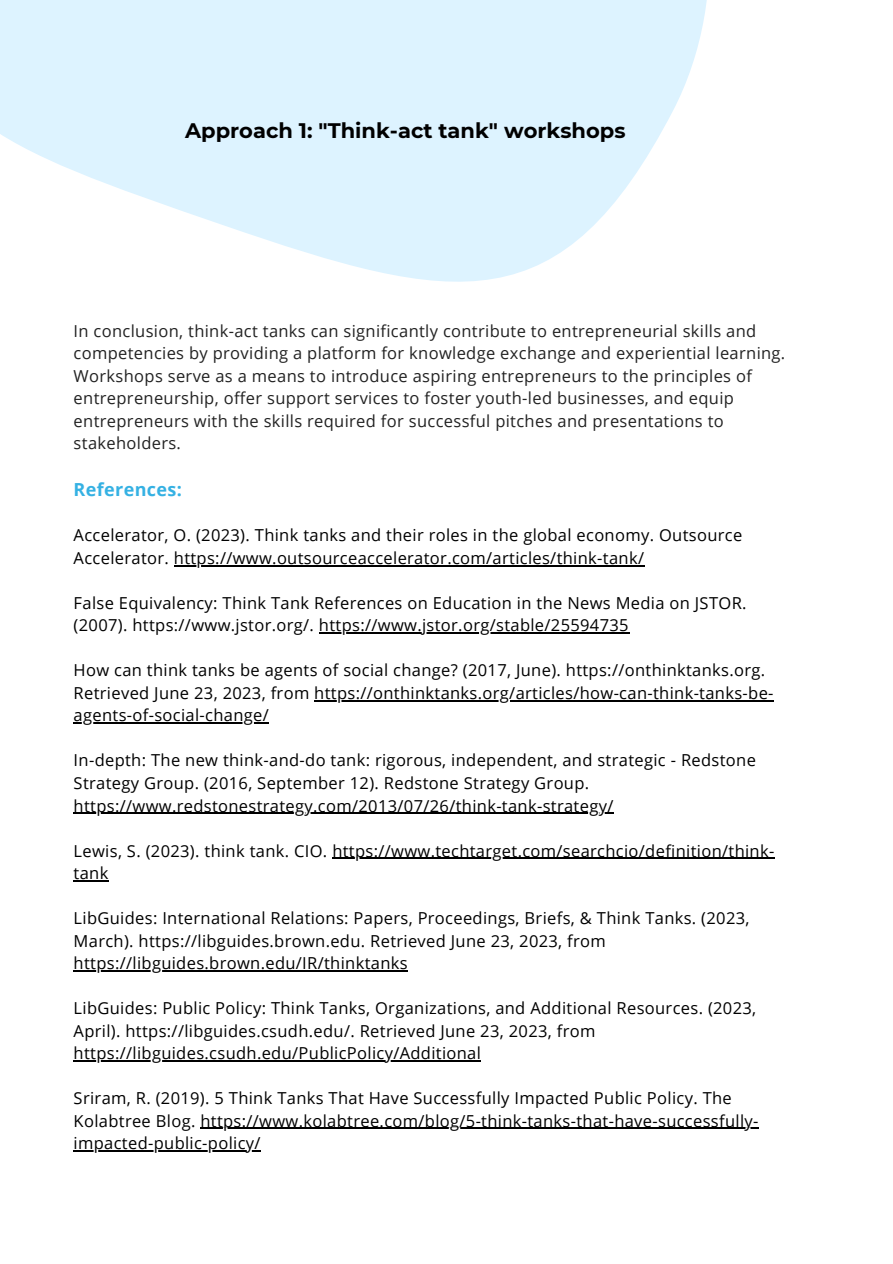
<style>
.page{position:relative;width:893px;height:1264px;background:#fff}
.page>*{position:absolute;margin:0;border:0;box-sizing:border-box;transform-origin:0 0}
.t1{font:700 21px "Montserrat";color:#000}
.t2{font:700 18px "Open Sans";letter-spacing:.02em;color:#35b1e3}
.t3{font:16.5px/22.5px "Open Sans";letter-spacing:.02em;color:#000}
.t4{font:16.5px/22.5px "Open Sans";letter-spacing:.02em;color:#222}
</style>
<div class="page">
<svg style="left:0;top:0;width:707px;height:282px;fill:#ddf3ff"></svg>
<hr style="left:174px;top:565px;width:470px;height:1px;background:#000">
<hr style="left:319px;top:632px;width:310px;height:1px;background:#000">
<hr style="left:314px;top:700px;width:459px;height:1px;background:#000">
<hr style="left:74px;top:722px;width:195px;height:1px;background:#000">
<hr style="left:74px;top:812px;width:539px;height:1px;background:#000">
<hr style="left:332px;top:857px;width:442px;height:1px;background:#000">
<hr style="left:74px;top:880px;width:35px;height:1px;background:#000">
<hr style="left:74px;top:970px;width:334px;height:1px;background:#000">
<hr style="left:74px;top:1060px;width:407px;height:1px;background:#000">
<hr style="left:200px;top:1127px;width:558px;height:1px;background:#000">
<hr style="left:74px;top:1150px;width:187px;height:1px;background:#000">
<p class="t1" style="left:185px;top:117px;width:442px">Approach 1: "Think-act tank" workshops</p>
<p class="t4" style="left:74px;top:319px;width:713px">In conclusion, think-act tanks can significantly contribute to entrepreneurial skills and competencies by providing a platform for knowledge exchange and experiential learning.<br>Workshops serve as a means to introduce aspiring entrepreneurs to the principles of entrepreneurship, offer support services to foster youth-led businesses, and equip entrepreneurs with the skills required for successful pitches and presentations to stakeholders.</p>
<p class="t2" style="left:74px;top:477px;width:110px">References:</p>
<p class="t3" style="left:74px;top:523px;width:670px">Accelerator, O. (2023). Think tanks and their roles in the global economy. Outsource<br>Accelerator. https://www.outsourceaccelerator.com/articles/think-tank/</p>
<p class="t3" style="left:74px;top:591px;width:674px">False Equivalency: Think Tank References on Education in the News Media on JSTOR. (2007). https://www.jstor.org/. https://www.jstor.org/stable/25594735</p>
<p class="t3" style="left:74px;top:658px;width:701px">How can think tanks be agents of social change? (2017, June). https://onthinktanks.org.<br>Retrieved June 23, 2023, from https://onthinktanks.org/articles/how-can-think-tanks-be&shy;agents-of-social-change/</p>
<p class="t3" style="left:74px;top:748px;width:683px">In-depth: The new think-and-do tank: rigorous, independent, and strategic - Redstone<br>Strategy Group. (2016, September 12). Redstone Strategy Group. https://www.redstonestrategy.com/2013/07/26/think-tank-strategy/</p>
<p class="t3" style="left:74px;top:838px;width:702px">Lewis, S. (2023). think tank. CIO. https://www.techtarget.com/searchcio/definition/think&shy;tank</p>
<p class="t3" style="left:74px;top:906px;width:677px">LibGuides: International Relations: Papers, Proceedings, Briefs, &amp; Think Tanks. (2023,<br>March). https://libguides.brown.edu. Retrieved June 23, 2023, from https://libguides.brown.edu/IR/thinktanks</p>
<p class="t3" style="left:74px;top:996px;width:684px">LibGuides: Public Policy: Think Tanks, Organizations, and Additional Resources. (2023,<br>April). https://libguides.csudh.edu/. Retrieved June 23, 2023, from https://libguides.csudh.edu/PublicPolicy/Additional</p>
<p class="t3" style="left:74px;top:1086px;width:686px">Sriram, R. (2019). 5 Think Tanks That Have Successfully Impacted Public Policy. The<br>Kolabtree Blog. https://www.kolabtree.com/blog/5-think-tanks-that-have-successfully&shy;impacted-public-policy/</p>
</div>
